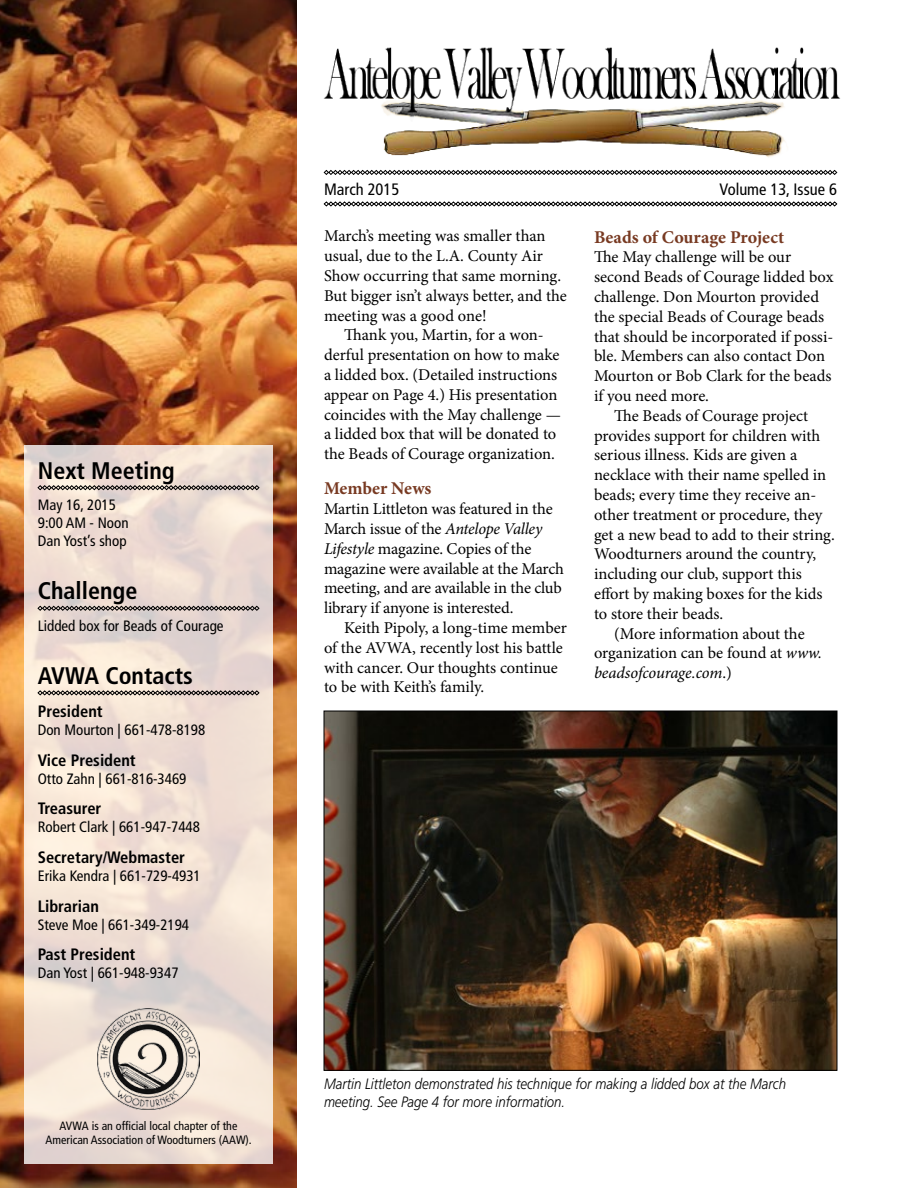
<style>
.page{position:relative;width:918px;height:1188px;background:#fff}
.page>*{position:absolute;margin:0;border:0;box-sizing:border-box;transform-origin:0 0}
.t1{font:700 condensed 24px "Frutiger";color:#000}
.t2{font:700 18px "Minion Pro";color:#783a22}
.t3{font:16.5px/19.8px "Minion Pro";letter-spacing:-.005em;color:#000}
.t4{font:700 condensed 16.5px "Frutiger";color:#000}
.t5{font:condensed 16.5px "Frutiger";color:#000}
.t6{font:italic 16.5px "Minion Pro";letter-spacing:-.005em;color:#000}
.t7{font:condensed 15px/18px "Frutiger";color:#000}
.t8{font:italic 300 15px/18px "Frutiger";color:#000;scale:.88 1}
.t9{font:condensed 12px/14.4px "Frutiger";color:#000;text-align:center}
.s1{font-style:italic}
.s2{font-style:normal}
</style>
<div class="page">
<img style="left:0;top:0;width:297px;height:1188px">
<img style="left:323px;top:47px;width:518px;height:123px">
<svg style="left:24px;top:446px;width:249px;height:718px;background:#edded4"></svg>
<svg style="left:38px;top:485px;width:221px;height:5px"></svg>
<svg style="left:38px;top:606px;width:221px;height:5px"></svg>
<svg style="left:38px;top:690px;width:221px;height:5px"></svg>
<img style="left:97px;top:1008px;width:103px;height:102px">
<svg style="left:324px;top:170px;width:513px;height:5px"></svg>
<svg style="left:324px;top:201px;width:513px;height:5px"></svg>
<img style="left:326px;top:713px;width:509px;height:356px">
<h1 class="t1" style="left:38px;top:456px;width:138px">Next Meeting</h1>
<p class="t7" style="left:38px;top:496px;width:92px">May 16, 2015<br>9:00 AM - Noon<br>Dan Yost’s shop</p>
<h1 class="t1" style="left:38px;top:577px;width:101px">Challenge</h1>
<p class="t7" style="left:38px;top:617px;width:187px">Lidded box for Beads of Courage</p>
<h1 class="t1" style="left:38px;top:661px;width:157px">AVWA Contacts</h1>
<p class="t4" style="left:38px;top:702px;width:66px">President</p>
<p class="t7" style="left:38px;top:721px;width:169px">Don Mourton | 661-478-8198</p>
<p class="t4" style="left:38px;top:750px;width:99px">Vice President</p>
<p class="t7" style="left:38px;top:770px;width:150px">Otto Zahn | 661-816-3469</p>
<p class="t4" style="left:38px;top:799px;width:65px">Treasurer</p>
<p class="t7" style="left:38px;top:818px;width:164px">Robert Clark | 661-947-7448</p>
<p class="t4" style="left:38px;top:847px;width:149px">Secretary/Webmaster</p>
<p class="t7" style="left:38px;top:867px;width:165px">Erika Kendra | 661-729-4931</p>
<p class="t4" style="left:38px;top:896px;width:63px">Librarian</p>
<p class="t7" style="left:38px;top:915px;width:153px">Steve Moe | 661-349-2194</p>
<p class="t4" style="left:38px;top:945px;width:99px">Past President</p>
<p class="t7" style="left:38px;top:964px;width:142px">Dan Yost | 661-948-9347</p>
<p class="t9" style="left:46px;top:1118px;width:208px">AVWA is an official local chapter of the<br>American Association of Woodturners (AAW).</p>
<p class="t5" style="left:324px;top:180px;width:77px">March 2015</p>
<p class="t5" style="left:719px;top:180px;width:119px">Volume 13, Issue 6</p>
<p class="t3" style="left:324px;top:226px;width:244px">March’s meeting was smaller than usual, due to the L.A. County Air<br>Show occurring that same morning.<br>But bigger isn’t always better, and the meeting was a good one!</p>
<p class="t3" style="left:324px;top:325px;width:238px;text-align:center">Thank you, Martin, for a won&shy;derful presentation on how to make a lidded box. (Detailed instructions appear on Page 4.) His presentation coincides with the May challenge — a lidded box that will be donated to the Beads of Courage organization.</p>
<p class="t2" style="left:324px;top:476px;width:109px">Member News</p>
<p class="t3" style="left:324px;top:499px;width:241px">Martin Littleton was featured in the March issue of the <span class="s1">Antelope Valley Lifestyle</span> magazine. Copies of the magazine were available at the March meeting, and are available in the club library if anyone is interested.</p>
<p class="t3" style="left:324px;top:618px;width:245px;text-indent:20px">Keith Pipoly, a long-time member of the AVWA, recently lost his battle with cancer. Our thoughts continue to be with Keith’s family.</p>
<p class="t2" style="left:594px;top:224px;width:192px">Beads of Courage Project</p>
<p class="t3" style="left:594px;top:247px;width:199px">The May challenge will be our</p>
<p class="t3" style="left:594px;top:267px;width:241px">second Beads of Courage lidded box</p>
<p class="t3" style="left:594px;top:287px;width:227px">challenge. Don Mourton provided</p>
<p class="t3" style="left:594px;top:307px;width:232px">the special Beads of Courage beads</p>
<p class="t3" style="left:594px;top:326px;width:241px">that should be incorporated if possi-</p>
<p class="t3" style="left:594px;top:346px;width:233px">ble. Members can also contact Don</p>
<p class="t3" style="left:594px;top:366px;width:239px">Mourton or Bob Clark for the beads</p>
<p class="t3" style="left:594px;top:386px;width:117px">if you need more.</p>
<p class="t3" style="left:614px;top:406px;width:196px">The Beads of Courage project</p>
<p class="t3" style="left:594px;top:425px;width:228px">provides support for children with</p>
<p class="t3" style="left:594px;top:445px;width:205px">serious illness. Kids are given a</p>
<p class="t3" style="left:594px;top:465px;width:234px">necklace with their name spelled in</p>
<p class="t3" style="left:594px;top:485px;width:224px">beads; every time they receive an-</p>
<p class="t3" style="left:594px;top:505px;width:230px">other treatment or procedure, they</p>
<p class="t3" style="left:594px;top:524px;width:242px">get a new bead to add to their string.</p>
<p class="t3" style="left:594px;top:544px;width:224px">Woodturners around the country,</p>
<p class="t3" style="left:594px;top:564px;width:209px">including our club, support this</p>
<p class="t3" style="left:594px;top:584px;width:230px">effort by making boxes for the kids</p>
<p class="t3" style="left:594px;top:604px;width:131px">to store their beads.</p>
<p class="t3" style="left:614px;top:623px;width:192px">(More information about the</p>
<p class="t3" style="left:594px;top:643px;width:230px">organization can be found at <span class="s1">www.</span></p>
<p class="t6" style="left:594px;top:662px;width:139px">beadsofcourage.com<span class="s2">.)</span></p>
<p class="t8" style="left:324px;top:1075px;width:527px">Martin Littleton demonstrated his technique for making a lidded box at the March meeting. See Page 4 for more information.</p>
</div>
